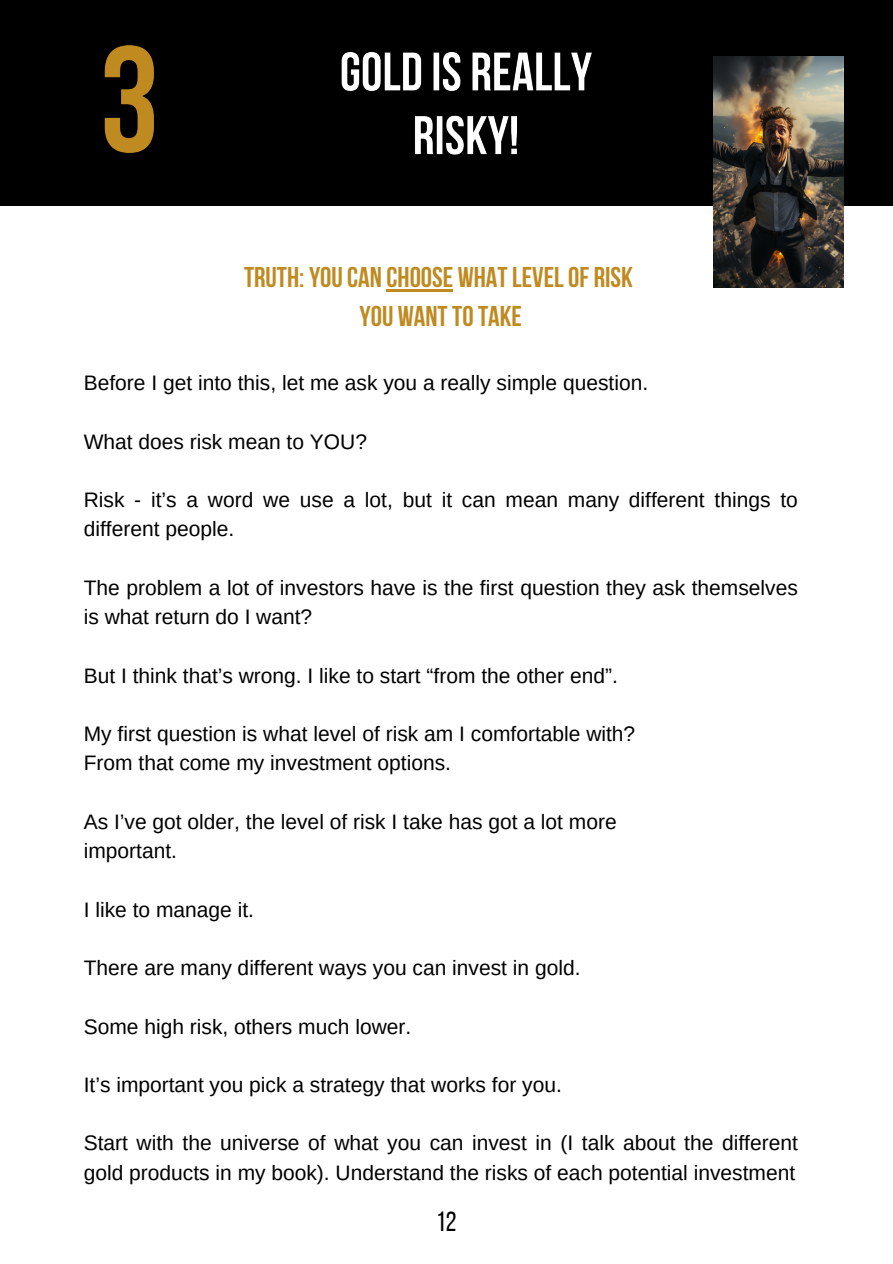
<style>
.page{position:relative;width:893px;height:1264px;background:#fff}
.page>*{position:absolute;margin:0;border:0;box-sizing:border-box;transform-origin:0 0}
.t1{font:700 28.5px "Bebas Neue";color:#bf8a20}
.t2{font:27.75px "Bebas Neue";color:#000}
.t3{font:21px/29.2px "Arimo";color:#000}
</style>
<div class="page">
<div style="left:0;top:0;width:892px;height:206px;background:#000"></div>
<hr style="left:386px;top:289px;width:67px;height:2px;background:#bf8a20">
<img style="left:341px;top:52px;width:251px;height:103px">
<img style="left:104px;top:45px;width:50px;height:108px">
<img style="left:713px;top:57px;width:130px;height:230px">
<p class="t1" style="left:244px;top:265px;width:390px">TRUTH: YOUCAN CHOOSE WHATLEVELOF RISK</p>
<p class="t1" style="left:359px;top:305px;width:164px">YOU WANTTOTAKE</p>
<p class="t3" style="left:84px;top:368px;width:566px">Before I get into this, let me ask you a really simple question.</p>
<p class="t3" style="left:84px;top:427px;width:285px">What does risk mean to YOU?</p>
<p class="t3" style="left:84px;top:485px;width:715px">Risk - it’s a word we use a lot, but it can mean many different things to different people.</p>
<p class="t3" style="left:84px;top:573px;width:715px">The problem a lot of investors have is the first question they ask themselves is what return do I want?</p>
<p class="t3" style="left:84px;top:660px;width:535px">But I think that’s wrong. I like to start “from the other end”.</p>
<p class="t3" style="left:84px;top:719px;width:553px">My first question is what level of risk am I comfortable with?</p>
<p class="t3" style="left:84px;top:748px;width:369px">From that come my investment options.</p>
<p class="t3" style="left:84px;top:807px;width:534px">As I’ve got older, the level of risk I take has got a lot more</p>
<p class="t3" style="left:84px;top:836px;width:95px">important.</p>
<p class="t3" style="left:84px;top:894px;width:172px">I like to manage it.</p>
<p class="t3" style="left:84px;top:953px;width:498px">There are many different ways you can invest in gold.</p>
<p class="t3" style="left:84px;top:1011px;width:329px">Some high risk, others much lower.</p>
<p class="t3" style="left:84px;top:1070px;width:479px">It’s important you pick a strategy that works for you.</p>
<p class="t3" style="left:84px;top:1128px;width:715px">Start with the universe of what you can invest in (I talk about the different gold products in my book). Understand the risks of each potential investment</p>
<p class="t2" style="left:436px;top:1209px;width:22px">12</p>
</div>
